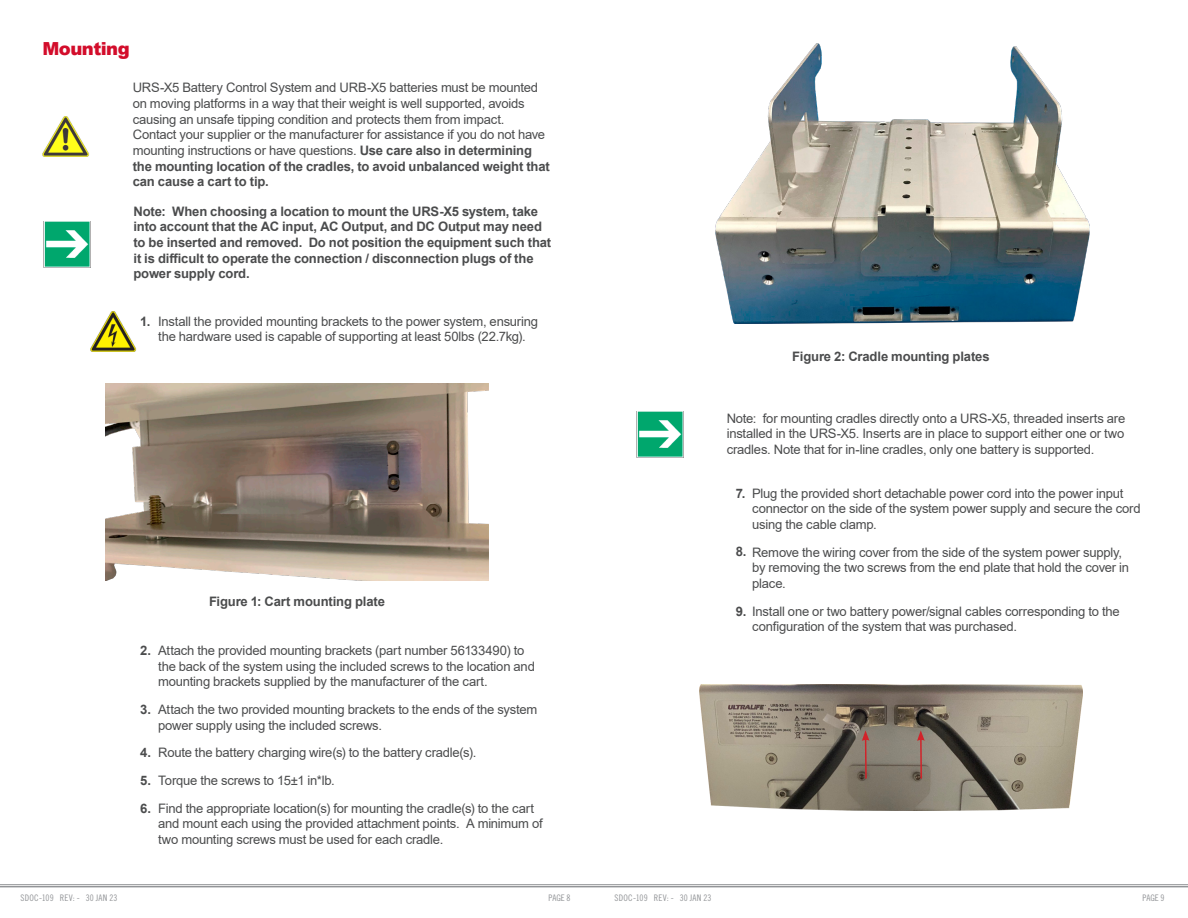
<style>
.page{position:relative;width:1188px;height:918px;background:#fff}
.page>*{position:absolute;margin:0;border:0;box-sizing:border-box;transform-origin:0 0}
.t1{font:900 18px "Arial";letter-spacing:-.03em;color:#d30d2b}
.t2{font:13.05px/15.6px "Arial";letter-spacing:-.015em;color:#4b4c4d}
.t3{font:700 13.05px/15.6px "Arial";letter-spacing:-.01em;color:#4b4c4d}
.t4{font:9px "Trade Gothic LT Std Cn 18";letter-spacing:.02em;color:#939598}
.s1{font-weight:700}
</style>
<div class="page">
<hr style="left:0;top:884px;width:594px;height:1px;background:#939598">
<hr style="left:0;top:886px;width:594px;height:1px;background:#939598">
<hr style="left:594px;top:884px;width:594px;height:1px;background:#939598">
<hr style="left:594px;top:886px;width:594px;height:1px;background:#939598">
<img style="left:43px;top:221px;width:47px;height:46px">
<img style="left:43px;top:116px;width:46px;height:40px">
<img style="left:90px;top:311px;width:47px;height:40px">
<img style="left:106px;top:383px;width:382px;height:198px">
<img style="left:637px;top:411px;width:46px;height:46px">
<img style="left:700px;top:685px;width:382px;height:125px">
<hr style="left:865px;top:739px;width:2px;height:40px;background:#d1232a">
<svg style="left:862px;top:730px;width:7px;height:11px"></svg>
<img style="left:715px;top:44px;width:374px;height:280px">
<hr style="left:920px;top:739px;width:2px;height:40px;background:#d1232a">
<svg style="left:917px;top:730px;width:8px;height:11px"></svg>
<p class="t1" style="left:43px;top:36px;width:89px">Mounting</p>
<p class="t2" style="left:133px;top:80px;width:419px">URS-X5 Battery Control System and URB-X5 batteries must be mounted on moving platforms in a way that their weight is well supported, avoids causing an unsafe tipping condition and protects them from impact.<br>Contact your supplier or the manufacturer for assistance if you do not have mounting instructions or have questions. <span class="s1">Use care also in determining the mounting location of the cradles, to avoid unbalanced weight that can cause a cart to tip.</span></p>
<p class="t3" style="left:133px;top:203px;width:419px">Note: When choosing a location to mount the URS-X5 system, take into account that the AC input, AC Output, and DC Output may need to be inserted and removed. Do not position the equipment such that it is difficult to operate the connection / disconnection plugs of the power supply cord.</p>
<p class="t3" style="left:140px;top:313px;width:12px">1.</p>
<p class="t2" style="left:158px;top:313px;width:381px">Install the provided mounting brackets to the power system, ensuring the hardware used is capable of supporting at least 50lbs (22.7kg).</p>
<p class="t3" style="left:209px;top:594px;width:177px">Figure 1: Cart mounting plate</p>
<p class="t2" style="left:158px;top:643px;width:378px">Attach the provided mounting brackets (part number 56133490) to the back of the system using the included screws to the location and mounting brackets supplied by the manufacturer of the cart.</p>
<p class="t2" style="left:158px;top:702px;width:381px">Attach the two provided mounting brackets to the ends of the system power supply using the included screws.</p>
<p class="t2" style="left:158px;top:745px;width:320px">Route the battery charging wire(s) to the battery cradle(s).</p>
<p class="t2" style="left:158px;top:773px;width:178px">Torque the screws to 15±1 in*lb.</p>
<p class="t2" style="left:158px;top:800px;width:386px">Find the appropriate location(s) for mounting the cradle(s) to the cart and mount each using the provided attachment points. A minimum of two mounting screws must be used for each cradle.</p>
<p class="t3" style="left:140px;top:643px;width:12px">2.</p>
<p class="t3" style="left:140px;top:702px;width:12px">3.</p>
<p class="t3" style="left:140px;top:745px;width:12px">4.</p>
<p class="t3" style="left:140px;top:772px;width:12px">5.</p>
<p class="t3" style="left:140px;top:801px;width:12px">6.</p>
<p class="t3" style="left:792px;top:348px;width:199px">Figure 2: Cradle mounting plates</p>
<p class="t2" style="left:727px;top:410px;width:400px;text-align:justify">Note: for mounting cradles directly onto a URS-X5, threaded inserts are installed in the URS-X5. Inserts are in place to support either one or two cradles. Note that for in-line cradles, only one battery is supported.</p>
<p class="t2" style="left:752px;top:485px;width:390px">Plug the provided short detachable power cord into the power input connector on the side of the system power supply and secure the cord using the cable clamp.</p>
<p class="t2" style="left:752px;top:544px;width:378px;text-indent:-16px"><span class="s1">8.</span> Remove the wiring cover from the side of the system power supply, by removing the two screws from the end plate that hold the cover in place.</p>
<p class="t2" style="left:752px;top:603px;width:369px">Install one or two battery power/signal cables corresponding to the configuration of the system that was purchased.</p>
<p class="t3" style="left:736px;top:485px;width:11px">7.</p>
<p class="t3" style="left:736px;top:603px;width:12px">9.</p>
<p class="t4" style="left:21px;top:892px;width:98px">SDOC-109 REV: - 30 JAN 23</p>
<p class="t4" style="left:549px;top:892px;width:23px">PAGE 8</p>
<p class="t4" style="left:615px;top:892px;width:98px">SDOC-109 REV: - 30 JAN 23</p>
<p class="t4" style="left:1143px;top:892px;width:23px">PAGE 9</p>
</div>
